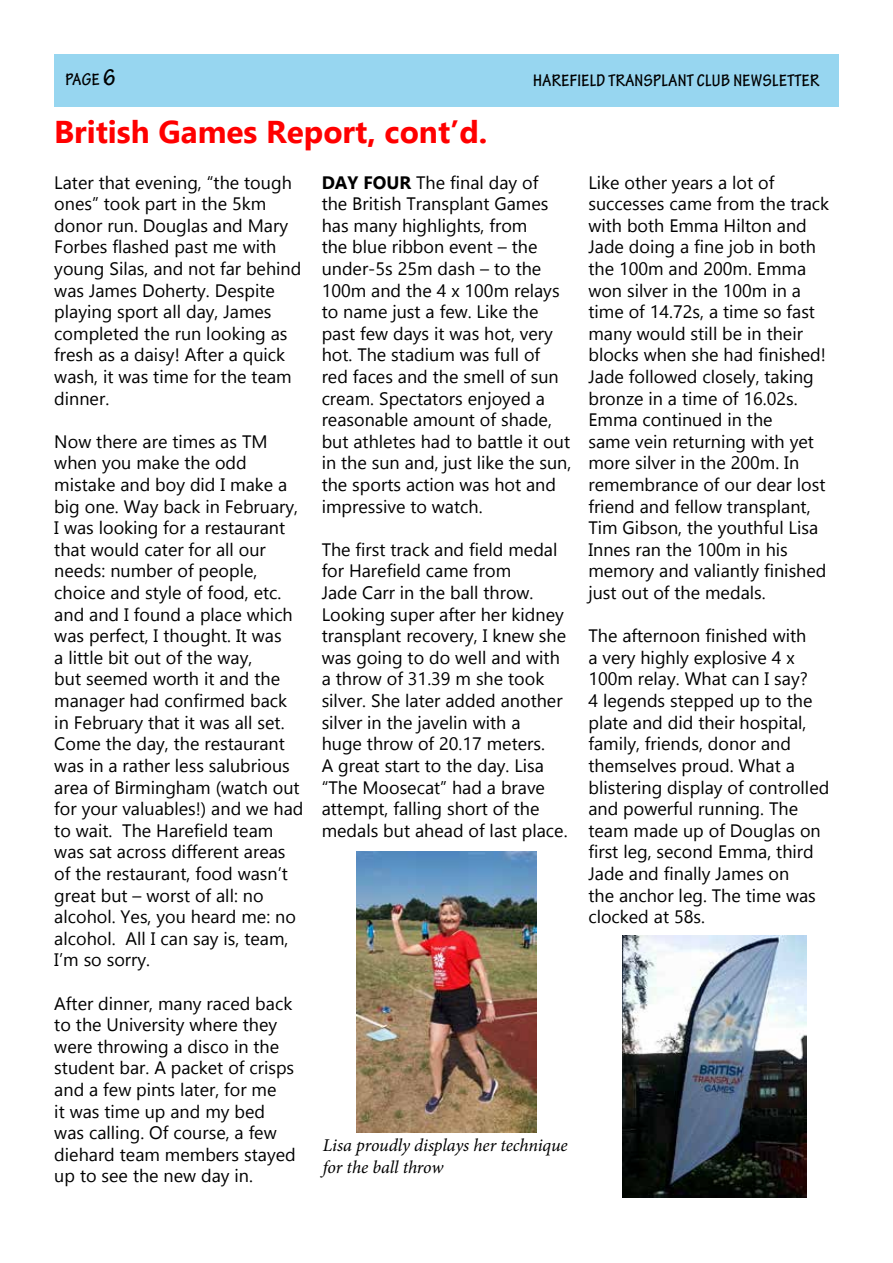
<style>
.page{position:relative;width:893px;height:1263px;background:#fff}
.page>*{position:absolute;margin:0;border:0;box-sizing:border-box;transform-origin:0 0}
.t1{font:700 31.5px "Gadugi";color:#f00}
.t2{font:18px/21.6px "Gadugi";color:#000}
.t3{font:italic 18px/21.6px "Minion Pro";letter-spacing:-.01em;color:#000}
.t4{font:700 condensed 18px "Tekton Pro";letter-spacing:.02em;color:#000}
.s1{font-size:24px}
.s2{font-weight:700}
</style>
<div class="page">
<div style="left:54px;top:54px;width:785px;height:52px;background:#97d6f0"></div>
<img style="left:356px;top:851px;width:181px;height:282px">
<img style="left:622px;top:936px;width:184px;height:262px">
<p class="t4" style="left:65px;top:69px;width:52px">PAGE <span class="s1">6</span></p>
<p class="t4" style="left:533px;top:70px;width:288px">HAREFIELD TRANSPLANT CLUB NEWSLETTER</p>
<h1 class="t1" style="left:54px;top:113px;width:435px">British Games Report, cont’d.</h1>
<p class="t2" style="left:54px;top:171px;width:249px">Later that evening, “the tough ones” took part in the 5km donor run. Douglas and Mary<br>Forbes flashed past me with young Silas, and not far behind was James Doherty. Despite playing sport all day, James completed the run looking as fresh as a daisy! After a quick wash, it was time for the team dinner.</p>
<p class="t2" style="left:54px;top:431px;width:251px">Now there are times as TM when you make the odd mistake and boy did I make a big one. Way back in February,<br>I was looking for a restaurant that would cater for all our needs: number of people, choice and style of food, etc. and and I found a place which was perfect, I thought. It was<br>a little bit out of the way,<br>but seemed worth it and the manager had confirmed back in February that it was all set.<br>Come the day, the restaurant was in a rather less salubrious area of Birmingham (watch out for your valuables!) and we had to wait. The Harefield team was sat across different areas of the restaurant, food wasn’t great but – worst of all: no alcohol. Yes, you heard me: no alcohol. All I can say is, team,<br>I’m so sorry.</p>
<p class="t2" style="left:54px;top:992px;width:243px">After dinner, many raced back to the University where they were throwing a disco in the student bar. A packet of crisps and a few pints later, for me<br>it was time up and my bed was calling. Of course, a few diehard team members stayed up to see the new day in.</p>
<p class="t2" style="left:322px;top:171px;width:251px"><span class="s2">DAY FOUR</span> The final day of<br>the British Transplant Games has many highlights, from<br>the blue ribbon event – the under-5s 25m dash – to the<br>100m and the 4 x 100m relays to name just a few. Like the past few days it was hot, very hot. The stadium was full of<br>red faces and the smell of sun cream. Spectators enjoyed a reasonable amount of shade, but athletes had to battle it out in the sun and, just like the sun, the sports action was hot and impressive to watch.</p>
<p class="t2" style="left:322px;top:539px;width:247px">The first track and field medal for Harefield came from<br>Jade Carr in the ball throw.<br>Looking super after her kidney transplant recovery, I knew she was going to do well and with a throw of 31.39 m she took silver. She later added another silver in the javelin with a<br>huge throw of 20.17 meters.<br>A great start to the day. Lisa “The Moosecat” had a brave attempt, falling short of the medals but ahead of last place.</p>
<p class="t2" style="left:588px;top:171px;width:242px">Like other years a lot of successes came from the track with both Emma Hilton and<br>Jade doing a fine job in both the 100m and 200m. Emma won silver in the 100m in a time of 14.72s, a time so fast many would still be in their blocks when she had finished!<br>Jade followed closely, taking bronze in a time of 16.02s.<br>Emma continued in the<br>same vein returning with yet more silver in the 200m. In remembrance of our dear lost friend and fellow transplant,<br>Tim Gibson, the youthful Lisa<br>Innes ran the 100m in his memory and valiantly finished just out of the medals.</p>
<p class="t2" style="left:588px;top:625px;width:242px">The afternoon finished with<br>a very highly explosive 4 x<br>100m relay. What can I say?<br>4 legends stepped up to the plate and did their hospital, family, friends, donor and themselves proud. What a blistering display of controlled and powerful running. The team made up of Douglas on first leg, second Emma, third<br>Jade and finally James on<br>the anchor leg. The time was clocked at 58s.</p>
<p class="t3" style="left:323px;top:1134px;width:246px">Lisa proudly displays her technique for the ball throw</p>
</div>
